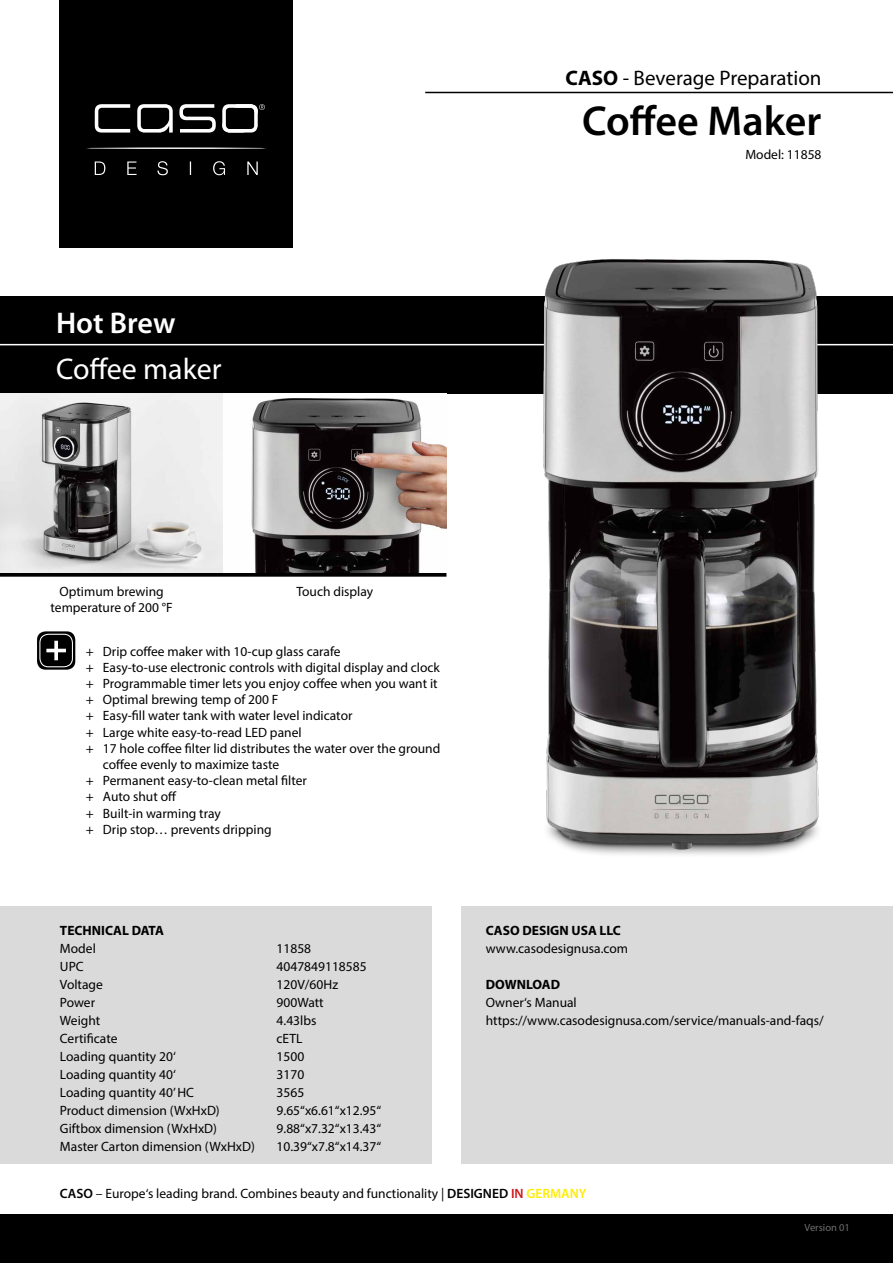
<style>
.page{position:relative;width:893px;height:1263px;background:#fff}
.page>*{position:absolute;margin:0;border:0;box-sizing:border-box;transform-origin:0 0}
.t1{font:600 42px "Myriad Pro";color:#000}
.t2{font:30px "Myriad Pro";color:#fff}
.t3{font:600 30px "Myriad Pro";color:#fff}
.t4{font:21px "Myriad Pro";color:#000}
.t5{font:13.5px/18px "Myriad Pro";color:#000}
.t6{font:700 13.5px "Myriad Pro";color:#000}
.t7{font:10.5px "Myriad Pro";color:#706f6f}
.s1{font-weight:700}
.s2{font-weight:600}
.s3{font-weight:600;color:#cd171a}
.s4{font-weight:600;color:#ffed00}
</style>
<div class="page">
<div style="left:59px;top:0;width:234px;height:248px;background:#000"></div>
<div style="left:0;top:296px;width:893px;height:98px;background:#000"></div>
<div style="left:0;top:1214px;width:893px;height:49px;background:#000"></div>
<svg style="left:222px;top:104px;width:43px;height:29px"></svg>
<svg style="left:95px;top:104px;width:35px;height:29px"></svg>
<svg style="left:179px;top:104px;width:37px;height:29px"></svg>
<hr style="left:86px;top:147px;width:181px;height:2px;background:#fff;border-radius:50%">
<svg style="left:137px;top:104px;width:36px;height:29px"></svg>
<svg style="left:95px;top:161px;width:163px;height:14px"></svg>
<hr style="left:425px;top:92px;width:468px;height:1px;background:#000">
<hr style="left:0;top:344px;width:893px;height:1px;background:#fff">
<div style="left:0;top:572px;width:446px;height:5px;background:#000"></div>
<img style="left:0;top:394px;width:446px;height:178px">
<img style="left:530px;top:259px;width:307px;height:596px">
<div style="left:37px;top:631px;width:38px;height:39px;background:#000;border-radius:9px"></div>
<div style="left:39px;top:634px;width:34px;height:33px;border:1px solid #fff;border-radius:9px"></div>
<svg style="left:46px;top:641px;width:20px;height:19px"></svg>
<div style="left:0;top:907px;width:432px;height:257px;background:#dadada"></div>
<div style="left:461px;top:907px;width:432px;height:257px;background:#dadada"></div>
<h2 class="t3" style="left:56px;top:303px;width:121px">Hot Brew</h2>
<h2 class="t2" style="left:56px;top:351px;width:167px">Coffee maker</h2>
<h3 class="t4" style="left:565px;top:65px;width:258px"><span class="s1">CASO</span> - Beverage Preparation</h3>
<h1 class="t1" style="left:582px;top:94px;width:241px">Coffee Maker</h1>
<p class="t5" style="left:745px;top:146px;width:78px">Model: 11858</p>
<p class="t5" style="left:51px;top:583px;width:124px;line-height:16.2px;text-align:center">Optimum brewing temperature of 200 °F</p>
<p class="t5" style="left:86px;top:642px;width:256px">+ Drip coffee maker with 10-cup glass carafe</p>
<p class="t5" style="left:86px;top:658px;width:355px">+ Easy-to-use electronic controls with digital display and clock</p>
<p class="t5" style="left:86px;top:674px;width:353px">+ Programmable timer lets you enjoy coffee when you want it</p>
<p class="t5" style="left:86px;top:690px;width:194px">+ Optimal brewing temp of 200 F</p>
<p class="t5" style="left:86px;top:707px;width:268px">+ Easy-fill water tank with water level indicator</p>
<p class="t5" style="left:86px;top:723px;width:217px">+ Large white easy-to-read LED panel</p>
<p class="t5" style="left:86px;top:739px;width:356px">+ 17 hole coffee filter lid distributes the water over the ground</p>
<p class="t5" style="left:103px;top:755px;width:178px">coffee evenly to maximize taste</p>
<p class="t5" style="left:86px;top:771px;width:223px">+ Permanent easy-to-clean metal filter</p>
<p class="t5" style="left:86px;top:788px;width:92px">+ Auto shut off</p>
<p class="t5" style="left:86px;top:804px;width:136px">+ Built-in warming tray</p>
<p class="t5" style="left:86px;top:820px;width:187px">+ Drip stop… prevents dripping</p>
<p class="t5" style="left:296px;top:582px;width:78px">Touch display</p>
<p class="t6" style="left:60px;top:921px;width:105px">TECHNICAL DATA</p>
<p class="t5" style="left:60px;top:939px;width:196px">Model<br>UPC<br>Voltage<br>Power<br>Weight<br>Certificate<br>Loading quantity 20‘<br>Loading quantity 40‘<br>Loading quantity 40’ HC<br>Product dimension (WxHxD)<br>Giftbox dimension (WxHxD)<br>Master Carton dimension (WxHxD)</p>
<p class="t5" style="left:277px;top:939px;width:106px">11858<br>4047849118585<br>120V/60Hz<br>900Watt<br>4.43lbs<br>cETL<br>1500<br>3170<br>3565<br>9.65“x6.61“x12.95“<br>9.88“x7.32“x13.43“<br>10.39“x7.8“x14.37“</p>
<p class="t6" style="left:486px;top:921px;width:137px">CASO DESIGN USA LLC</p>
<p class="t5" style="left:486px;top:939px;width:144px">www.casodesignusa.com</p>
<p class="t6" style="left:486px;top:975px;width:76px">DOWNLOAD</p>
<p class="t5" style="left:486px;top:993px;width:339px">Owner‘s Manual https://www.casodesignusa.com/service/manuals-and-faqs/</p>
<p class="t5" style="left:60px;top:1184px;width:528px"><span class="s2">CASO</span> – Europe‘s leading brand. Combines beauty and functionality | <span class="s2">DESIGNED</span> <span class="s3">IN</span> <span class="s4">GERMANY</span></p>
<p class="t7" style="left:804px;top:1221px;width:47px">Version 01</p>
</div>
